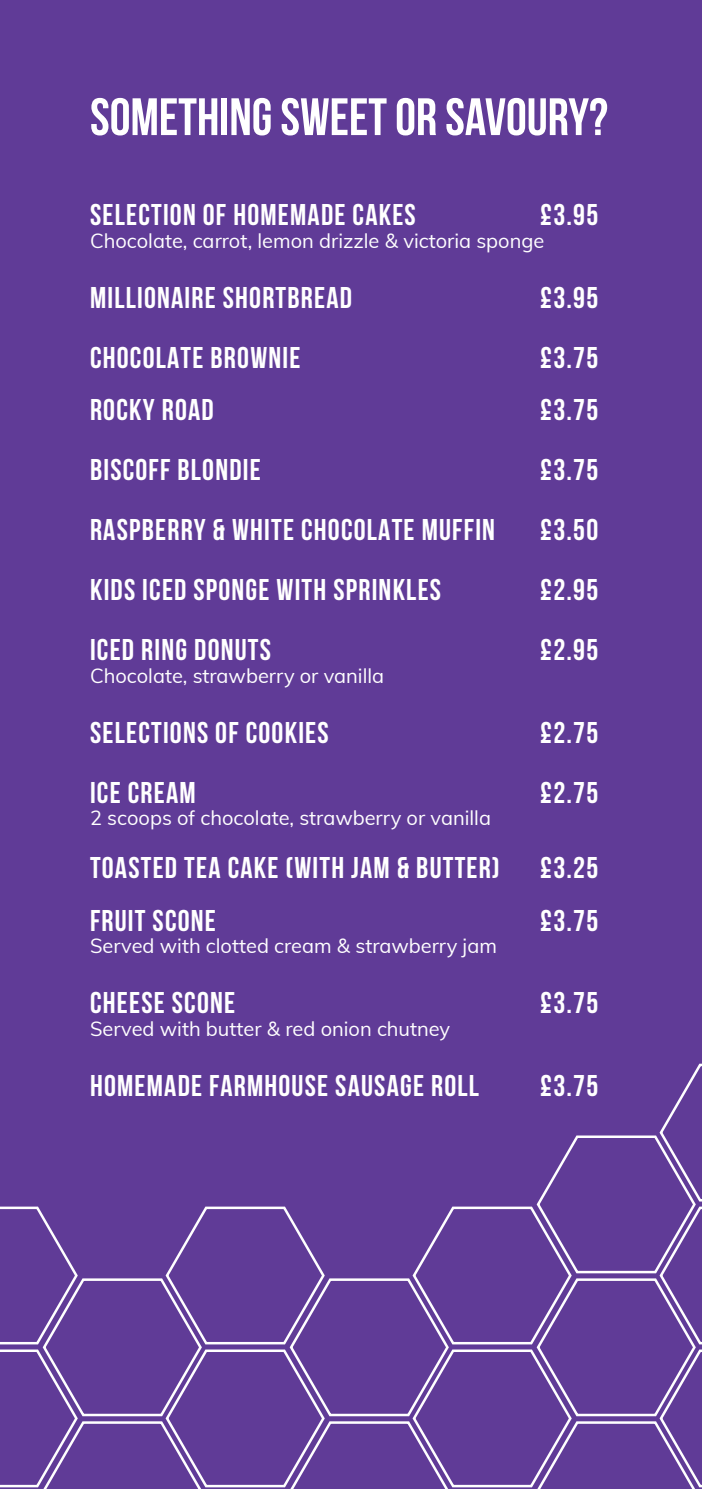
<style>
.page{position:relative;width:702px;height:1489px;background:#fff}
.page>*{position:absolute;margin:0;border:0;box-sizing:border-box;transform-origin:0 0}
.White_Body_-_Muli{font:700 52.5px "Bebas Neue";color:#fff}
.Sub_Header_-_Bold{font:700 30px "Bebas Neue";letter-spacing:.04em;color:#fff}
.Sub_Header_-_Bold-2{font:20px "Muli";color:#fff}
</style>
<div class="page">
<div style="left:0;top:0;width:702px;height:1488px;background:#603b97"></div>
<svg style="left:0;top:1063px;width:702px;height:425px"></svg>
<p class="White_Body_-_Muli" style="left:90px;top:88px;width:519px">SOMETHING SWEET OR SAVOURY?</p>
<p class="Sub_Header_-_Bold" style="left:90px;top:198px;width:327px">SELECTION OF HOMEMADE CAKES</p>
<p class="Sub_Header_-_Bold" style="left:540px;top:198px;width:59px">£3.95</p>
<p class="Sub_Header_-_Bold-2" style="left:90px;top:226px;width:456px">Chocolate, carrot, lemon drizzle &amp; victoria sponge</p>
<p class="Sub_Header_-_Bold" style="left:90px;top:281px;width:263px">MILLIONAIRE SHORTBREAD</p>
<p class="Sub_Header_-_Bold" style="left:540px;top:281px;width:59px">£3.95</p>
<p class="Sub_Header_-_Bold" style="left:90px;top:341px;width:212px">CHOCOLATE BROWNIE</p>
<p class="Sub_Header_-_Bold" style="left:540px;top:341px;width:59px">£3.75</p>
<p class="Sub_Header_-_Bold" style="left:90px;top:393px;width:125px">ROCKY ROAD</p>
<p class="Sub_Header_-_Bold" style="left:540px;top:393px;width:59px">£3.75</p>
<p class="Sub_Header_-_Bold" style="left:90px;top:453px;width:172px">BISCOFF BLONDIE</p>
<p class="Sub_Header_-_Bold" style="left:540px;top:453px;width:59px">£3.75</p>
<p class="Sub_Header_-_Bold" style="left:90px;top:513px;width:406px">RASPBERRY &amp; WHITE CHOCOLATE MUFFIN</p>
<p class="Sub_Header_-_Bold" style="left:540px;top:513px;width:59px">£3.50</p>
<p class="Sub_Header_-_Bold" style="left:90px;top:573px;width:352px">KIDS ICED SPONGE WITH SPRINKLES</p>
<p class="Sub_Header_-_Bold" style="left:540px;top:573px;width:59px">£2.95</p>
<p class="Sub_Header_-_Bold" style="left:90px;top:633px;width:182px">ICED RING DONUTS</p>
<p class="Sub_Header_-_Bold" style="left:540px;top:633px;width:59px">£2.95</p>
<p class="Sub_Header_-_Bold-2" style="left:90px;top:661px;width:296px">Chocolate, strawberry or vanilla</p>
<p class="Sub_Header_-_Bold" style="left:90px;top:716px;width:240px">SELECTIONS OF COOKIES</p>
<p class="Sub_Header_-_Bold" style="left:540px;top:716px;width:59px">£2.75</p>
<p class="Sub_Header_-_Bold" style="left:90px;top:776px;width:107px">ICE CREAM</p>
<p class="Sub_Header_-_Bold" style="left:540px;top:776px;width:59px">£2.75</p>
<p class="Sub_Header_-_Bold-2" style="left:90px;top:803px;width:402px">2 scoops of chocolate, strawberry or vanilla</p>
<p class="Sub_Header_-_Bold" style="left:90px;top:851px;width:411px">TOASTED TEA CAKE (WITH JAM &amp; BUTTER)</p>
<p class="Sub_Header_-_Bold" style="left:540px;top:851px;width:59px">£3.25</p>
<p class="Sub_Header_-_Bold" style="left:90px;top:903px;width:127px">FRUIT SCONE</p>
<p class="Sub_Header_-_Bold" style="left:540px;top:903px;width:59px">£3.75</p>
<p class="Sub_Header_-_Bold-2" style="left:90px;top:931px;width:408px">Served with clotted cream &amp; strawberry jam</p>
<p class="Sub_Header_-_Bold" style="left:90px;top:986px;width:147px">CHEESE SCONE</p>
<p class="Sub_Header_-_Bold" style="left:540px;top:986px;width:59px">£3.75</p>
<p class="Sub_Header_-_Bold-2" style="left:90px;top:1013px;width:362px">Served with butter &amp; red onion chutney</p>
<p class="Sub_Header_-_Bold" style="left:90px;top:1068px;width:390px">HOMEMADE FARMHOUSE SAUSAGE ROLL</p>
<p class="Sub_Header_-_Bold" style="left:540px;top:1068px;width:59px">£3.75</p>
</div>
